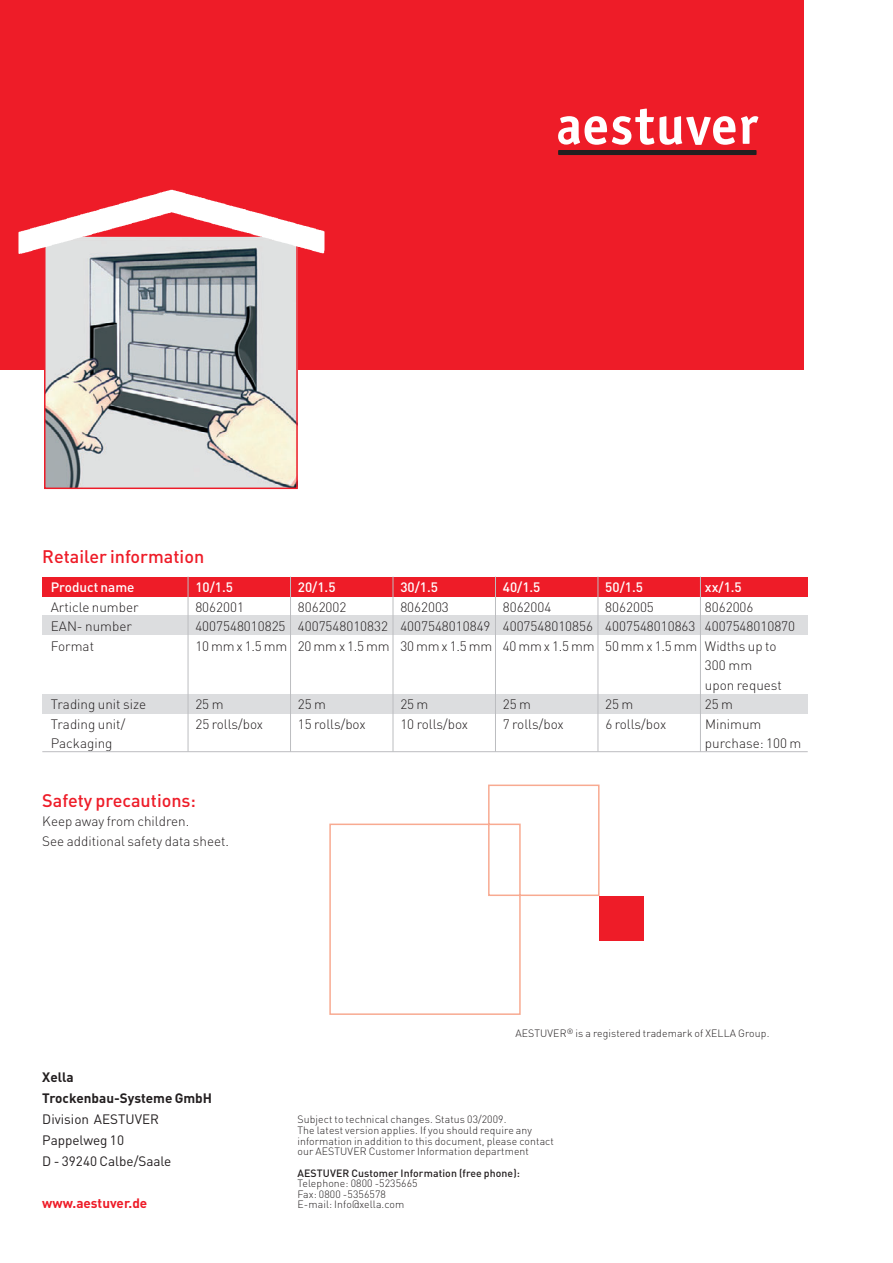
<style>
.page{position:relative;width:893px;height:1263px;background:#fff}
.page>*{position:absolute;margin:0;border:0;box-sizing:border-box;transform-origin:0 0}
.t1{font:500 18px "DIN";color:#ee1c28}
.t2{font:300 13.5px/19.5px "DIN";color:#231f20}
.t3{font:500 13.5px "DIN";color:#fff}
.t4{font:13.5px/21px "DIN";color:#231f20}
.t5{font:700 13.5px/21px "DIN";color:#231f20}
.t6{font:700 13.5px "DIN";color:#ee1c28}
.t7{font:300 10.5px/10.6px "DIN";letter-spacing:.01em;color:#231f20}
.t8{font:500 10.5px "DIN";letter-spacing:.01em;color:#231f20}
</style>
<div class="page">
<div style="left:0;top:0;width:803px;height:370px;background:#ee1c28"></div>
<svg style="left:558px;top:109px;width:96px;height:36px"></svg>
<svg style="left:660px;top:116px;width:98px;height:29px"></svg>
<div style="left:558px;top:150px;width:199px;height:5px;background:#231f20"></div>
<img style="left:47px;top:253px;width:248px;height:233px">
<div style="left:44px;top:235px;width:254px;height:254px;border:2px solid #ee1c28"></div>
<img style="left:18px;top:189px;width:307px;height:64px">
<div style="left:42px;top:577px;width:766px;height:19px;background:#ee1c28"></div>
<div style="left:42px;top:616px;width:766px;height:19px;background:#dcdddf"></div>
<div style="left:42px;top:694px;width:766px;height:19px;background:#dcdddf"></div>
<hr style="left:188px;top:577px;width:1px;height:175px;background:#bcbdc0">
<hr style="left:290px;top:577px;width:1px;height:175px;background:#bcbdc0">
<hr style="left:393px;top:577px;width:1px;height:175px;background:#bcbdc0">
<hr style="left:495px;top:577px;width:1px;height:175px;background:#bcbdc0">
<hr style="left:598px;top:577px;width:1px;height:175px;background:#bcbdc0">
<hr style="left:700px;top:577px;width:1px;height:175px;background:#bcbdc0">
<hr style="left:42px;top:751px;width:766px;height:1px;background:#bcbdc0">
<svg style="left:329px;top:784px;width:271px;height:231px"></svg>
<div style="left:600px;top:896px;width:44px;height:45px;background:#ee1c28"></div>
<h1 class="t1" style="left:42px;top:550px;width:163px">Retailer information</h1>
<p class="t3" style="left:51px;top:583px;width:85px">Product name</p>
<p class="t3" style="left:195px;top:583px;width:39px">10/1.5</p>
<p class="t3" style="left:298px;top:583px;width:39px">20/1.5</p>
<p class="t3" style="left:400px;top:583px;width:39px">30/1.5</p>
<p class="t3" style="left:503px;top:583px;width:39px">40/1.5</p>
<p class="t3" style="left:605px;top:583px;width:39px">50/1.5</p>
<p class="t3" style="left:705px;top:583px;width:38px">xx/1.5</p>
<p class="t2" style="left:51px;top:599px;width:89px">Article number</p>
<p class="t2" style="left:195px;top:599px;width:50px">8062001</p>
<p class="t2" style="left:298px;top:599px;width:50px">8062002</p>
<p class="t2" style="left:400px;top:599px;width:50px">8062003</p>
<p class="t2" style="left:503px;top:599px;width:50px">8062004</p>
<p class="t2" style="left:605px;top:599px;width:50px">8062005</p>
<p class="t2" style="left:705px;top:599px;width:50px">8062006</p>
<p class="t2" style="left:51px;top:618px;width:83px">EAN- number</p>
<p class="t2" style="left:195px;top:618px;width:601px">4007548010825 4007548010832 4007548010849 4007548010856 4007548010863 4007548010870</p>
<p class="t2" style="left:51px;top:638px;width:45px">Format</p>
<p class="t2" style="left:705px;top:638px;width:78px;text-indent:-510px">10 mm x 1.5 mm 20 mm x 1.5 mm 30 mm x 1.5 mm 40 mm x 1.5 mm 50 mm x 1.5 mm Widths up to<br>300 mm upon request</p>
<p class="t2" style="left:51px;top:696px;width:97px">Trading unit size</p>
<p class="t2" style="left:195px;top:696px;width:30px">25 m</p>
<p class="t2" style="left:298px;top:696px;width:30px">25 m</p>
<p class="t2" style="left:400px;top:696px;width:30px">25 m</p>
<p class="t2" style="left:503px;top:696px;width:30px">25 m</p>
<p class="t2" style="left:605px;top:696px;width:30px">25 m</p>
<p class="t2" style="left:705px;top:696px;width:30px">25 m</p>
<p class="t2" style="left:51px;top:716px;width:76px">Trading unit/</p>
<p class="t2" style="left:195px;top:716px;width:69px">25 rolls/box</p>
<p class="t2" style="left:298px;top:716px;width:69px">15 rolls/box</p>
<p class="t2" style="left:400px;top:716px;width:69px">10 rolls/box</p>
<p class="t2" style="left:503px;top:716px;width:62px">7 rolls/box</p>
<p class="t2" style="left:605px;top:716px;width:62px">6 rolls/box</p>
<p class="t2" style="left:705px;top:716px;width:58px">Minimum</p>
<p class="t2" style="left:51px;top:735px;width:63px">Packaging</p>
<p class="t2" style="left:705px;top:735px;width:98px">purchase: 100 m</p>
<h1 class="t1" style="left:42px;top:794px;width:155px">Safety precautions:</h1>
<p class="t2" style="left:42px;top:813px;width:188px">Keep away from children.<br>See additional safety data sheet.</p>
<p class="t5" style="left:42px;top:1069px;width:171px">Xella<br>Trockenbau-Systeme GmbH</p>
<p class="t4" style="left:42px;top:1111px;width:131px">Division AESTUVER<br>Pappelweg 10<br>D - 39240 Calbe/Saale</p>
<p class="t6" style="left:42px;top:1199px;width:107px">www.aestuver.de</p>
<p class="t7" style="left:515px;top:1029px;width:256px">AESTUVER<sup>®</sup> is a registered trademark of XELLA Group.</p>
<p class="t7" style="left:297px;top:1116px;width:258px">Subject to technical changes. Status 03/2009.<br>The latest version applies. If you should require any information in addition to this document, please contact our AESTUVER Customer Information department</p>
<p class="t8" style="left:297px;top:1169px;width:224px">AESTUVER Customer Information (free phone):</p>
<p class="t7" style="left:297px;top:1179px;width:122px">Telephone: 0800 -5235665<br>Fax: 0800 -5356578<br>E-mail: Info@xella.com</p>
</div>
